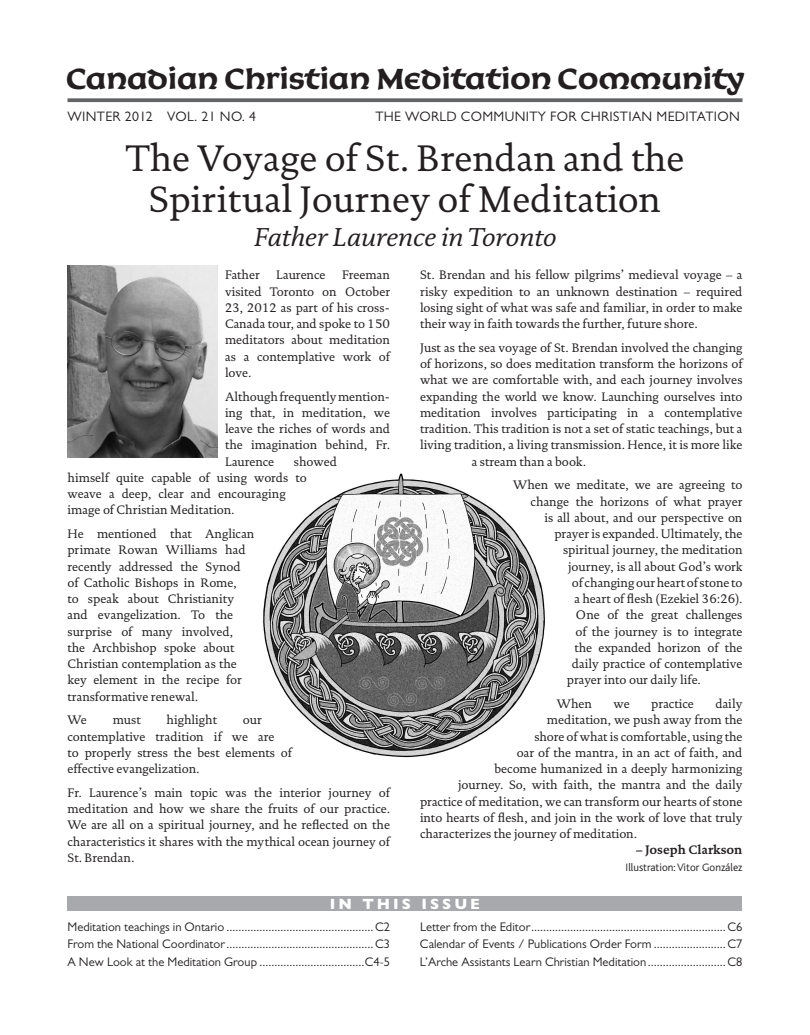
<style>
.page{position:relative;width:810px;height:1035px;background:#fff}
.page>*{position:absolute;margin:0;border:0;box-sizing:border-box;transform-origin:0 0}
.t1{font:37.5px/41.2px "DTL Documenta T";color:#231f20;text-align:center}
.t2{font:700 33.12px "Korigan ITC";letter-spacing:-.025em;color:#231f20}
.t3{font:italic 26.25px "DTL Documenta T";color:#231f20}
.t4{font:800 15px "Gill Sans MT Std";letter-spacing:.2em;color:#fff}
.t5{font:13.75px "Gill Sans MT Std";letter-spacing:.025em;color:#231f20}
.t6{font:12.5px/16.2px "DTL Documenta T";color:#231f20;text-align:justify}
.t7{font:12.5px/17.5px "Gill Sans MT Std";color:#231f20;text-align:justify}
.t8{font:700 12.5px "DTL Documenta T";color:#231f20}
.t9{font:300 11.25px "PT Bliss";color:#231f20}
</style>
<div class="page">
<div style="left:68px;top:896px;width:674px;height:15px;background:#a7a9ac"></div>
<svg style="left:68px;top:98px;width:674px;height:4px;fill:#636466"></svg>
<img style="left:263px;top:473px;width:282px;height:285px">
<img style="left:68px;top:266px;width:150px;height:191px">
<div style="left:458px;top:748px;width:40px;height:8px;background:#fff"></div>
<h2 class="t2" style="left:66px;top:61px;width:681px">Canadian Christian Meditation Community</h2>
<p class="t5" style="left:68px;top:108px;width:190px">WINTER 2012 VOL. 21 NO. 4</p>
<p class="t5" style="left:375px;top:108px;width:366px">THE WORLD COMMUNITY FOR CHRISTIAN MEDITATION</p>
<h1 class="t1" style="left:126px;top:137px;width:560px">The Voyage of St. Brendan and the<br>Spiritual Journey of Meditation</h1>
<h3 class="t3" style="left:253px;top:221px;width:305px">Father Laurence in Toronto</h3>
<p class="t6" style="left:225px;top:267px;width:36px">Father</p>
<p class="t6" style="left:276px;top:267px;width:51px">Laurence</p>
<p class="t6" style="left:225px;top:267px;width:167px;text-indent:117px">Freeman visited Toronto on October 23, 2012 as part of his cross-Canada tour, and spoke to 150 meditators about meditation as a contemplative work of love.</p>
<p class="t6" style="left:225px;top:388px;width:167px">Although frequently mention&shy;ing that, in meditation, we leave the riches of words and the imagination behind, Fr.<br>Laurence</p>
<p class="t6" style="left:68px;top:453px;width:271px;text-align:left;text-indent:226px">showed himself quite capable of using words to weave a deep, clear and encouraging<br>image of Christian Meditation.</p>
<p class="t6" style="left:68px;top:526px;width:188px;text-align:left">He mentioned that Anglican primate Rowan Williams had recently addressed the Synod of Catholic Bishops in Rome,<br>to speak about Christianity and evangelization. To the surprise of many involved,<br>the Archbishop spoke about<br>Christian contemplation as the key element in the recipe for transformative renewal.</p>
<p class="t6" style="left:68px;top:712px;width:21px">We</p>
<p class="t6" style="left:113px;top:712px;width:30px">must</p>
<p class="t6" style="left:167px;top:712px;width:52px">highlight</p>
<p class="t6" style="left:68px;top:712px;width:226px;text-align:left;text-indent:175px">our contemplative tradition if we are<br>to properly stress the best elements of effective evangelization.</p>
<p class="t6" style="left:68px;top:785px;width:324px">Fr. Laurence’s main topic was the interior journey of meditation and how we share the fruits of our practice.<br>We are all on a spiritual journey, and he reflected on the characteristics it shares with the mythical ocean journey of St. Brendan.</p>
<p class="t6" style="left:420px;top:267px;width:324px">St. Brendan and his fellow pilgrims’ medieval voyage – a risky expedition to an unknown destination – required losing sight of what was safe and familiar, in order to make their way in faith towards the further, future shore.</p>
<p class="t6" style="left:420px;top:340px;width:324px">Just as the sea voyage of St. Brendan involved the changing</p>
<p class="t6" style="left:420px;top:356px;width:324px">of horizons, so does meditation transform the horizons of</p>
<p class="t6" style="left:420px;top:372px;width:324px">what we are comfortable with, and each journey involves</p>
<p class="t6" style="left:420px;top:388px;width:324px">expanding the world we know. Launching ourselves into</p>
<p class="t6" style="left:420px;top:405px;width:324px">meditation involves participating in a contemplative</p>
<p class="t6" style="left:420px;top:421px;width:324px">tradition. This tradition is not a set of static teachings, but a</p>
<p class="t6" style="left:420px;top:437px;width:324px">living tradition, a living transmission. Hence, it is more like</p>
<p class="t6" style="left:472px;top:453px;width:115px">a stream than a book.</p>
<p class="t6" style="left:513px;top:477px;width:231px">When we meditate, we are agreeing to</p>
<p class="t6" style="left:531px;top:493px;width:213px">change the horizons of what prayer</p>
<p class="t6" style="left:544px;top:510px;width:200px">is all about, and our perspective on</p>
<p class="t6" style="left:554px;top:526px;width:190px">prayer is expanded. Ultimately, the</p>
<p class="t6" style="left:563px;top:542px;width:181px">spiritual journey, the meditation</p>
<p class="t6" style="left:568px;top:558px;width:176px">journey, is all about God’s work</p>
<p class="t6" style="left:572px;top:575px;width:172px">of changing our heart of stone to</p>
<p class="t6" style="left:574px;top:591px;width:170px">a heart of flesh (Ezekiel 36:26).</p>
<p class="t6" style="left:576px;top:607px;width:168px">One of the great challenges</p>
<p class="t6" style="left:576px;top:623px;width:168px">of the journey is to integrate</p>
<p class="t6" style="left:574px;top:640px;width:170px">the expanded horizon of the</p>
<p class="t6" style="left:572px;top:656px;width:172px">daily practice of contemplative</p>
<p class="t6" style="left:567px;top:672px;width:135px">prayer into our daily life.</p>
<p class="t6" style="left:557px;top:696px;width:37px">When</p>
<p class="t6" style="left:613px;top:696px;width:18px">we</p>
<p class="t6" style="left:651px;top:696px;width:44px">practice</p>
<p class="t6" style="left:715px;top:696px;width:29px">daily</p>
<p class="t6" style="left:547px;top:712px;width:197px">meditation, we push away from the</p>
<p class="t6" style="left:534px;top:728px;width:210px">shore of what is comfortable, using the</p>
<p class="t6" style="left:517px;top:745px;width:227px">oar of the mantra, in an act of faith, and</p>
<p class="t6" style="left:494px;top:761px;width:250px">become humanized in a deeply harmonizing</p>
<p class="t6" style="left:458px;top:777px;width:286px">journey. So, with faith, the mantra and the daily</p>
<p class="t6" style="left:420px;top:793px;width:324px">practice of meditation, we can transform our hearts of stone</p>
<p class="t6" style="left:420px;top:810px;width:324px">into hearts of flesh, and join in the work of love that truly</p>
<p class="t6" style="left:420px;top:826px;width:218px">characterizes the journey of meditation.</p>
<p class="t8" style="left:636px;top:843px;width:108px">– Joseph Clarkson</p>
<p class="t9" style="left:626px;top:861px;width:118px">Illustration: Vitor González</p>
<p class="t4" style="left:330px;top:895px;width:152px">IN THIS ISSUE</p>
<p class="t7" style="left:420px;top:918px;width:324px">Letter from the Editor.................................................................C6<br>Calendar of Events / Publications Order Form ........................C7<br>L’Arche Assistants Learn Christian Meditation ..........................C8</p>
<p class="t7" style="left:67px;top:918px;width:324px">Meditation teachings in Ontario .................................................C2<br>From the National Coordinator.................................................C3<br>A New Look at the Meditation Group ...................................C4-5</p>
</div>
